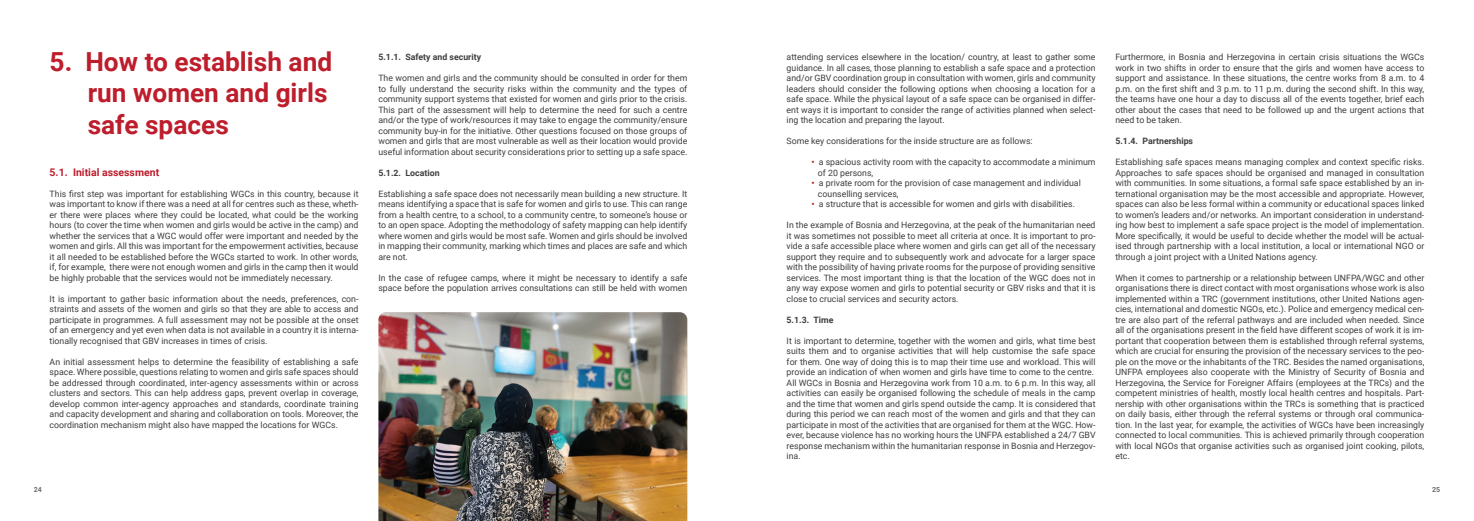
<style>
.page{position:relative;width:1474px;height:521px;background:#fff}
.page>*{position:absolute;margin:0;border:0;box-sizing:border-box;transform-origin:0 0}
.NASLOV_1_Red{font:700 26.25px "Roboto";color:#be1d2c}
.NASLOV_2_90__Black{font:700 10.5px "Roboto";color:#be1d2c}
.BODY_90__Black{font:8.75px/10.5px "Roboto";color:#3e3e3f;text-align:justify}
.NASLOV_3_90__Black{font:700 8.75px "Roboto";color:#3e3e3f}
.t1{font:700 7px "Roboto";color:#6c6d70}
.s1{font-weight:700;color:#be1d2c}
</style>
<div class="page">
<img style="left:378px;top:312px;width:309px;height:209px">
<p class="NASLOV_1_Red" style="left:50px;top:43px;width:284px">5. How to establish and</p>
<p class="NASLOV_1_Red" style="left:88px;top:74px;width:241px">run women and girls</p>
<p class="NASLOV_1_Red" style="left:88px;top:106px;width:143px">safe spaces</p>
<p class="NASLOV_2_90__Black" style="left:50px;top:165px;width:111px">5.1. Initial assessment</p>
<p class="BODY_90__Black" style="left:50px;top:188px;width:310px">This first step was important for establishing WGCs in this country, because it was important to know if there was a need at all for centres such as these, wheth&shy;er there were places where they could be located, what could be the working hours (to cover the time when women and girls would be active in the camp) and whether the services that a WGC would offer were important and needed by the women and girls. All this was important for the empowerment activities, because it all needed to be established before the WGCs started to work. In other words, if, for example, there were not enough women and girls in the camp then it would be highly probable that the services would not be immediately necessary.</p>
<p class="BODY_90__Black" style="left:50px;top:293px;width:310px">It is important to gather basic information about the needs, preferences, con&shy;straints and assets of the women and girls so that they are able to access and participate in programmes. A full assessment may not be possible at the onset of an emergency and yet even when data is not available in a country it is interna&shy;tionally recognised that GBV increases in times of crisis.</p>
<p class="BODY_90__Black" style="left:50px;top:356px;width:310px">An initial assessment helps to determine the feasibility of establishing a safe space. Where possible, questions relating to women and girls safe spaces should be addressed through coordinated, inter-agency assessments within or across clusters and sectors. This can help address gaps, prevent overlap in coverage, develop common inter-agency approaches and standards, coordinate training and capacity development and sharing and collaboration on tools. Moreover, the coordination mechanism might also have mapped the locations for WGCs.</p>
<p class="NASLOV_3_90__Black" style="left:378px;top:51px;width:104px">5.1.1. Safety and security</p>
<p class="BODY_90__Black" style="left:378px;top:72px;width:310px">The women and girls and the community should be consulted in order for them to fully understand the security risks within the community and the types of community support systems that existed for women and girls prior to the crisis.<br>This part of the assessment will help to determine the need for such a centre and/or the type of work/resources it may take to engage the community/ensure community buy-in for the initiative. Other questions focused on those groups of women and girls that are most vulnerable as well as their location would provide useful information about security considerations prior to setting up a safe space.</p>
<p class="NASLOV_3_90__Black" style="left:378px;top:166px;width:63px">5.1.2. Location</p>
<p class="BODY_90__Black" style="left:378px;top:188px;width:310px">Establishing a safe space does not necessarily mean building a new structure. It means identifying a space that is safe for women and girls to use. This can range from a health centre, to a school, to a community centre, to someone’s house or to an open space. Adopting the methodology of safety mapping can help identify where women and girls would be most safe. Women and girls should be involved in mapping their community, marking which times and places are safe and which are not.</p>
<p class="BODY_90__Black" style="left:378px;top:272px;width:310px">In the case of refugee camps, where it might be necessary to identify a safe space before the population arrives consultations can still be held with women</p>
<p class="BODY_90__Black" style="left:786px;top:51px;width:310px">attending services elsewhere in the location/ country, at least to gather some guidance. In all cases, those planning to establish a safe space and a protection and/or GBV coordination group in consultation with women, girls and community leaders should consider the following options when choosing a location for a safe space. While the physical layout of a safe space can be organised in differ&shy;ent ways it is important to consider the range of activities planned when select&shy;ing the location and preparing the layout.</p>
<p class="BODY_90__Black" style="left:786px;top:135px;width:247px">Some key considerations for the inside structure are as follows:</p>
<p class="BODY_90__Black" style="left:811px;top:156px;width:285px"><span class="s1">•</span> a spacious activity room with the capacity to accommodate a minimum</p>
<p class="BODY_90__Black" style="left:818px;top:167px;width:57px">of 20 persons,</p>
<p class="BODY_90__Black" style="left:811px;top:177px;width:271px"><span class="s1">•</span> a private room for the provision of case management and individual</p>
<p class="BODY_90__Black" style="left:818px;top:188px;width:82px">counselling services,</p>
<p class="BODY_90__Black" style="left:811px;top:198px;width:265px"><span class="s1">•</span> a structure that is accessible for women and girls with disabilities.</p>
<p class="BODY_90__Black" style="left:786px;top:219px;width:310px">In the example of Bosnia and Herzegovina, at the peak of the humanitarian need it was sometimes not possible to meet all criteria at once. It is important to pro&shy;vide a safe accessible place where women and girls can get all of the necessary support they require and to subsequently work and advocate for a larger space with the possibility of having private rooms for the purpose of providing sensitive services. The most important thing is that the location of the WGC does not in any way expose women and girls to potential security or GBV risks and that it is close to crucial services and security actors.</p>
<p class="NASLOV_3_90__Black" style="left:786px;top:313px;width:48px">5.1.3. Time</p>
<p class="BODY_90__Black" style="left:786px;top:335px;width:310px">It is important to determine, together with the women and girls, what time best suits them and to organise activities that will help customise the safe space for them. One way of doing this is to map their time use and workload. This will provide an indication of when women and girls have time to come to the centre.</p>
<p class="BODY_90__Black" style="left:786px;top:377px;width:310px">All WGCs in Bosnia and Herzegovina work from 10 a.m. to 6 p.m. In this way, all activities can easily be organised following the schedule of meals in the camp and the time that women and girls spend outside the camp. It is considered that during this period we can reach most of the women and girls and that they can participate in most of the activities that are organised for them at the WGC. How&shy;ever, because violence has no working hours the UNFPA established a 24/7 GBV response mechanism within the humanitarian response in Bosnia and Herzegov&shy;ina.</p>
<p class="BODY_90__Black" style="left:1115px;top:51px;width:310px">Furthermore, in Bosnia and Herzegovina in certain crisis situations the WGCs work in two shifts in order to ensure that the girls and women have access to support and assistance. In these situations, the centre works from 8 a.m. to 4 p.m. on the first shift and 3 p.m. to 11 p.m. during the second shift. In this way, the teams have one hour a day to discuss all of the events together, brief each other about the cases that need to be followed up and the urgent actions that need to be taken.</p>
<p class="NASLOV_3_90__Black" style="left:1115px;top:135px;width:79px">5.1.4. Partnerships</p>
<p class="BODY_90__Black" style="left:1115px;top:156px;width:310px">Establishing safe spaces means managing complex and context specific risks.<br>Approaches to safe spaces should be organised and managed in consultation with communities. In some situations, a formal safe space established by an in&shy;ternational organisation may be the most accessible and appropriate. However, spaces can also be less formal within a community or educational spaces linked to women’s leaders and/or networks. An important consideration in understand&shy;ing how best to implement a safe space project is the model of implementation.<br>More specifically, it would be useful to decide whether the model will be actual&shy;ised through partnership with a local institution, a local or international NGO or through a joint project with a United Nations agency.</p>
<p class="BODY_90__Black" style="left:1115px;top:272px;width:310px">When it comes to partnership or a relationship between UNFPA/WGC and other organisations there is direct contact with most organisations whose work is also implemented within a TRC (government institutions, other United Nations agen&shy;cies, international and domestic NGOs, etc.). Police and emergency medical cen&shy;tre are also part of the referral pathways and are included when needed. Since all of the organisations present in the field have different scopes of work it is im&shy;portant that cooperation between them is established through referral systems, which are crucial for ensuring the provision of the necessary services to the peo&shy;ple on the move or the inhabitants of the TRC. Besides the named organisations, UNFPA employees also cooperate with the Ministry of Security of Bosnia and Herzegovina, the Service for Foreigner Affairs (employees at the TRCs) and the competent ministries of health, mostly local health centres and hospitals. Part&shy;nership with other organisations within the TRCs is something that is practiced on daily basis, either through the referral systems or through oral communica&shy;tion. In the last year, for example, the activities of WGCs have been increasingly connected to local communities. This is achieved primarily through cooperation with local NGOs that organise activities such as organised joint cooking, pilots, etc.</p>
<p class="t1" style="left:34px;top:485px;width:10px">24</p>
<p class="t1" style="left:1432px;top:485px;width:10px">25</p>
</div>
